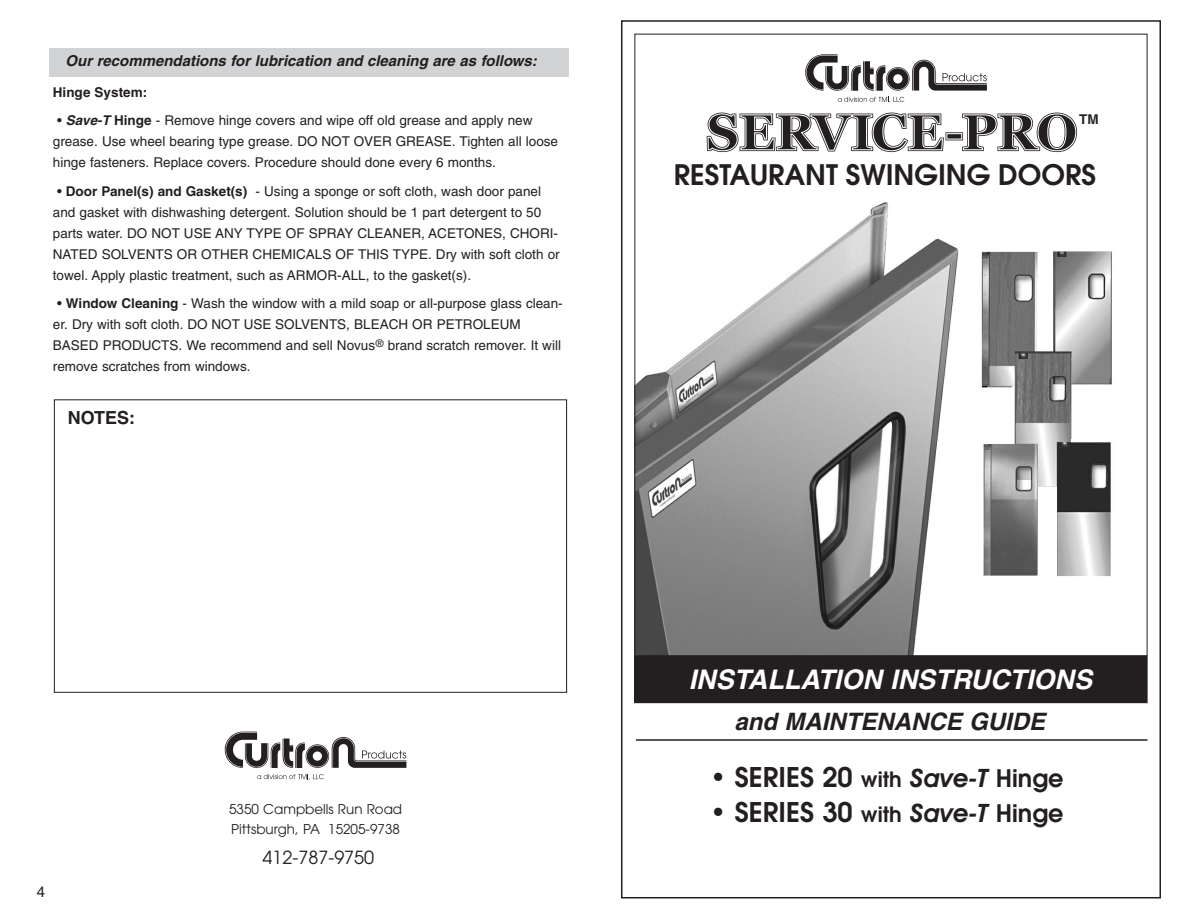
<style>
.page{position:relative;width:1188px;height:918px;background:#fff}
.page>*{position:absolute;margin:0;border:0;box-sizing:border-box;transform-origin:0 0}
.t1{font:600 28.2px "Avant Garde";color:#231f20}
.t2{font:600 27px "Avant Garde";color:#231f20}
.t3{font:italic 700 27px "Helvetica";color:#fff}
.t4{font:italic 700 24px "Helvetica";color:#231f20}
.t5{font:18px "Avant Garde";color:#231f20}
.t6{font:700 18px "Helvetica";color:#231f20}
.t7{font:italic 700 15px "Helvetica";color:#231f20}
.t8{font:15px "Helvetica";color:#231f20}
.t9{font:13.5px/21px "Helvetica";color:#231f20}
.t10{font:13.5px/19.5px "Avant Garde";color:#231f20}
.t11{font:700 13.5px "Helvetica";color:#231f20}
.s1{font-weight:700;font-style:italic}
.s2{font-weight:700}
.s3{font-size:21px}
.s4{font-family:"Avant Garde IT Cby BT";font-style:italic;font-size:25.5px}
.s5{font-size:24px}
</style>
<div class="page">
<img style="left:636px;top:202px;width:476px;height:452px">
<svg style="left:805px;top:54px;width:182px;height:48px"></svg>
<svg style="left:225px;top:732px;width:181px;height:36px"></svg>
<svg style="left:257px;top:774px;width:67px;height:6px"></svg>
<svg style="left:707px;top:113px;width:237px;height:39px"></svg>
<div style="left:947px;top:134px;width:15px;height:5px;background:#231f20"></div>
<div style="left:946px;top:133px;width:16px;height:7px;border:1px solid #fff"></div>
<svg style="left:961px;top:113px;width:116px;height:39px"></svg>
<div style="left:635px;top:656px;width:512px;height:47px;background:#231f20"></div>
<hr style="left:636px;top:739px;width:512px;height:2px;background:#231f20">
<div style="left:49px;top:48px;width:519px;height:29px;background:#d1d3d4"></div>
<div style="left:54px;top:399px;width:513px;height:294px;border:1px solid #231f20"></div>
<p class="t7" style="left:66px;top:55px;width:473px">Our recommendations for lubrication and cleaning are as follows:</p>
<p class="t11" style="left:53px;top:87px;width:96px">Hinge System:</p>
<p class="t9" style="left:53px;top:111px;width:507px;text-indent:4px">• <span class="s1">Save-T</span> <span class="s2">Hinge</span> - Remove hinge covers and wipe off old grease and apply new grease. Use wheel bearing type grease. DO NOT OVER GREASE. Tighten all loose hinge fasteners. Replace covers. Procedure should done every 6 months.</p>
<p class="t9" style="left:53px;top:182px;width:508px;text-indent:4px">• <span class="s2">Door Panel(s) and Gasket(s)</span> - Using a sponge or soft cloth, wash door panel and gasket with dishwashing detergent. Solution should be 1 part detergent to 50 parts water. DO NOT USE ANY TYPE OF SPRAY CLEANER, ACETONES, CHORI-NATED SOLVENTS OR OTHER CHEMICALS OF THIS TYPE. Dry with soft cloth or towel. Apply plastic treatment, such as ARMOR-ALL, to the gasket(s).</p>
<p class="t9" style="left:53px;top:294px;width:511px;text-indent:4px">• <span class="s2">Window Cleaning</span> - Wash the window with a mild soap or all-purpose glass clean&shy;er. Dry with soft cloth. DO NOT USE SOLVENTS, BLEACH OR PETROLEUM BASED PRODUCTS. We recommend and sell Novus<sup>®</sup> brand scratch remover. It will remove scratches from windows.</p>
<h3 class="t6" style="left:68px;top:411px;width:69px">NOTES:</h3>
<p class="t8" style="left:37px;top:887px;width:10px">4</p>
<p class="t10" style="left:229px;top:801px;width:175px">5350 Campbells Run Road<br>Pittsburgh, PA 15205-9738</p>
<h3 class="t5" style="left:263px;top:851px;width:113px">412-787-9750</h3>
<p class="t11" style="left:1079px;top:114px;width:21px">TM</p>
<h1 class="t1" style="left:674px;top:164px;width:424px">RESTAURANT SWINGING DOORS</h1>
<h2 class="t3" style="left:689px;top:670px;width:405px">INSTALLATION INSTRUCTIONS</h2>
<h3 class="t4" style="left:735px;top:712px;width:312px">and MAINTENANCE GUIDE</h3>
<h2 class="t2" style="left:710px;top:767px;width:355px">• SERIES 20 <span class="s3">with</span> <span class="s4">Save-T</span> <span class="s5">Hinge</span></h2>
<h2 class="t2" style="left:710px;top:802px;width:355px">• SERIES 30 <span class="s3">with</span> <span class="s4">Save-T</span> <span class="s5">Hinge</span></h2>
</div>
